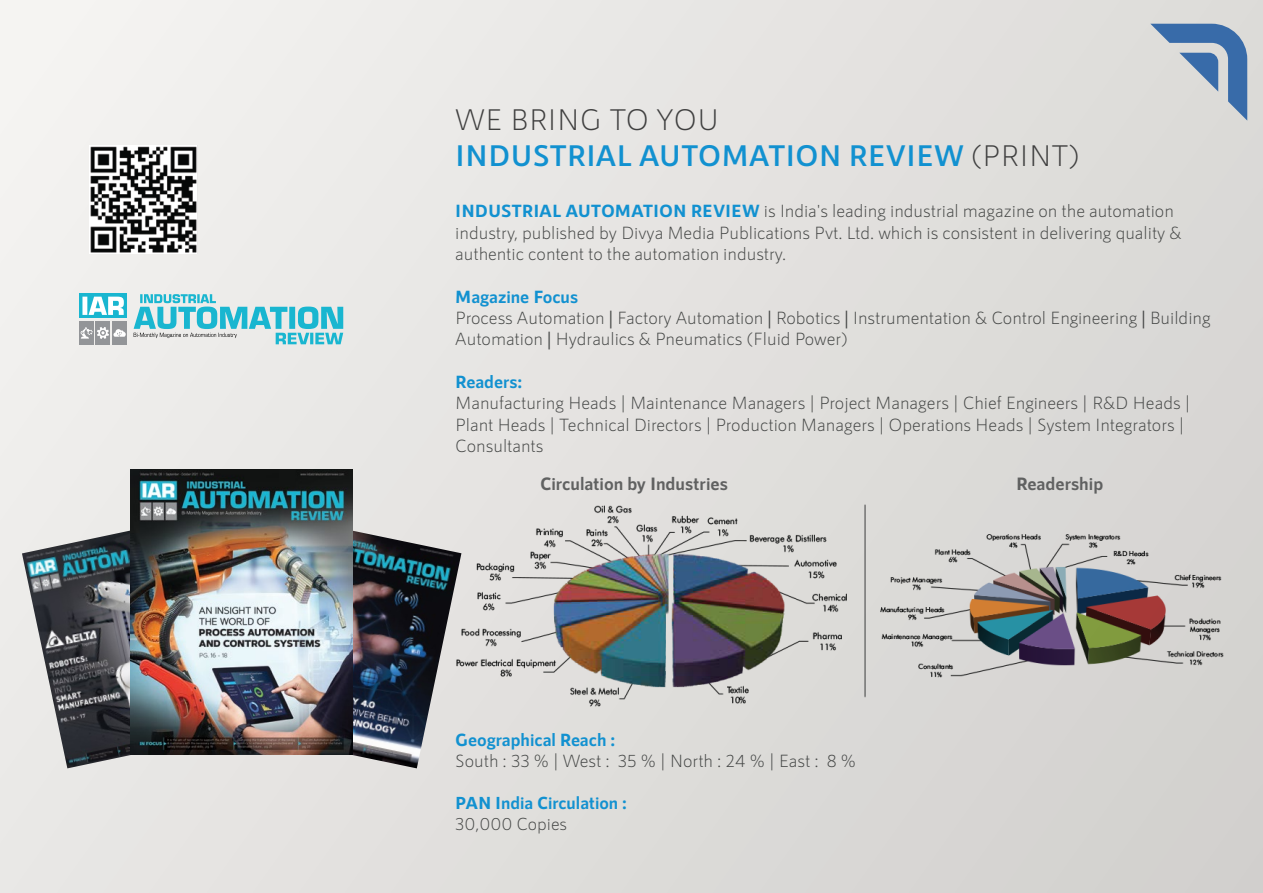
<style>
.page{position:relative;width:1263px;height:893px;background:#fff}
.page>*{position:absolute;margin:0;border:0;box-sizing:border-box;transform-origin:0 0}
.t1{font:600 30px/36px "RNS Sanz";color:#1291d0}
.t2{font:700 18px "RNS Sanz";color:#606161}
.t3{font:300 17.7px/21.3px "RNS Sanz";color:#444645}
.t4{font:700 17.7px "RNS Sanz";color:#1291d0}
.t5{font:700 17.55px "RNS Sanz";color:#1291d0}
.t6{font:300 17.55px "RNS Sanz";color:#444645}
.s1{font-weight:300;color:#3f3f3f}
.s2{font-weight:700;color:#1291d0}
.s3{font-family:"Myriad Pro";font-weight:400}
</style>
<div class="page">
<div style="left:0;top:0;width:1263px;height:893px;background:linear-gradient(to right,#f0efed,#d7d5d3)"></div>
<svg style="left:1150px;top:24px;width:97px;height:97px;background:#a0b2c7"></svg>
<svg style="left:134px;top:294px;width:209px;height:50px;background:#9ed5dd"></svg>
<div style="left:96px;top:321px;width:14px;height:23px;background:#939598"></div>
<div style="left:112px;top:321px;width:15px;height:23px;background:#939598"></div>
<div style="left:79px;top:321px;width:15px;height:23px;background:#939598"></div>
<div style="left:79px;top:294px;width:48px;height:24px;background:#19b6d0"></div>
<svg style="left:82px;top:297px;width:42px;height:18px"></svg>
<svg style="left:80px;top:327px;width:46px;height:12px"></svg>
<img style="left:440px;top:500px;width:803px;height:213px">
<img style="left:249px;top:519px;width:212px;height:249px">
<img style="left:22px;top:518px;width:212px;height:250px">
<img style="left:131px;top:470px;width:222px;height:285px">
<img style="left:90px;top:145px;width:108px;height:108px">
<h1 class="t1" style="left:455px;top:101px;width:626px"><span class="s1">WE BRING TO YOU<br></span>INDUSTRIAL AUTOMATION REVIEW <span class="s1">(PRINT)</span></h1>
<p class="t3" style="left:455px;top:200px;width:728px"><span class="s2">INDUSTRIAL AUTOMATION REVIEW</span> is India's leading industrial magazine on the automation industry, published by Divya Media Publications Pvt. Ltd. which is consistent in delivering quality &amp; authentic content to the automation industry.</p>
<p class="t3" style="left:455px;top:286px;width:757px"><span class="s2">Magazine Focus<br></span>Process Automation <span class="s3">|</span> Factory Automation <span class="s3">|</span> Robotics <span class="s3">|</span> Instrumentation &amp; Control Engineering <span class="s3">|</span> Building<br>Automation <span class="s3">|</span> Hydraulics &amp; Pneumatics (Fluid Power)</p>
<p class="t4" style="left:455px;top:371px;width:69px">Readers:</p>
<p class="t3" style="left:455px;top:392px;width:736px">Manufacturing Heads | Maintenance Managers | Project Managers | Chief Engineers | R&amp;D Heads |<br>Plant Heads | Technical Directors | Production Managers | Operations Heads | System Integrators |<br>Consultants</p>
<p class="t2" style="left:540px;top:473px;width:189px">Circulation by Industries</p>
<p class="t4" style="left:455px;top:729px;width:161px">Geographical Reach :</p>
<p class="t3" style="left:455px;top:750px;width:402px">South : 33 % | West : 35 % | North : 24 % | East : 8 %</p>
<p class="t5" style="left:455px;top:793px;width:173px">PAN India Circulation :</p>
<p class="t6" style="left:455px;top:814px;width:113px">30,000 Copies</p>
<p class="t2" style="left:1016px;top:473px;width:89px">Readership</p>
</div>
